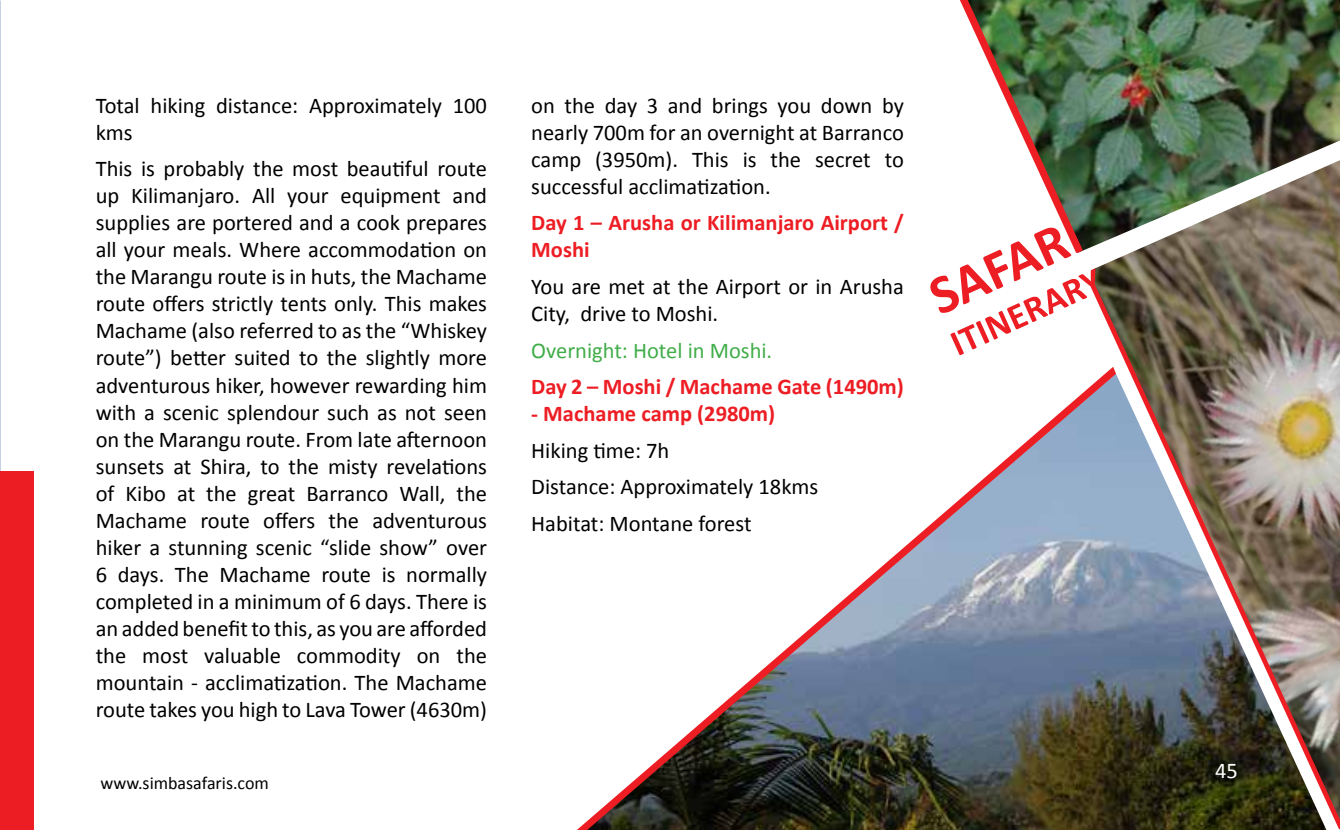
<style>
.page{position:relative;width:1340px;height:830px;background:#fff}
.page>*{position:absolute;margin:0;border:0;box-sizing:border-box;transform-origin:0 0}
.t1{font:22.5px/27px "Calibri";color:#000}
.t2{font:700 22.5px/27px "Calibri";color:#ed1d24}
.t3{font:22.5px "Calibri";color:#41ad49}
.t4{font:22.5px "Calibri";color:#fff}
.t5{font:18px "Calibri";color:#000}
</style>
<div class="page">
<div style="left:0;top:471px;width:33px;height:358px;background:#ed1d24"></div>
<img style="left:1087px;top:0;width:252px;height:249px">
<img style="left:1092px;top:160px;width:247px;height:669px">
<img style="left:1087px;top:268px;width:252px;height:560px">
<svg style="left:930px;top:0;width:157px;height:355px"></svg>
<img style="left:1116px;top:373px;width:210px;height:456px">
<svg style="left:578px;top:366px;width:538px;height:463px"></svg>
<p class="t1" style="left:96px;top:92px;width:393px">Total hiking distance: Approximately 100 kms</p>
<p class="t1" style="left:96px;top:155px;width:393px;text-align:justify">This is probably the most beautiful route up Kilimanjaro. All your equipment and supplies are portered and a cook prepares all your meals. Where accommodation on the Marangu route is in huts, the Machame route offers strictly tents only. This makes Machame (also referred to as the “Whiskey route”) better suited to the slightly more adventurous hiker, however rewarding him with a scenic splendour such as not seen on the Marangu route. From late afternoon sunsets at Shira, to the misty revelations of Kibo at the great Barranco Wall, the Machame route offers the adventurous hiker a stunning scenic “slide show” over 6 days. The Machame route is normally completed in a minimum of 6 days. There is an added benefit to this, as you are afforded the most valuable commodity on the mountain - acclimatization. The Machame route takes you high to Lava Tower (4630m)</p>
<p class="t5" style="left:100px;top:771px;width:170px">www.simbasafaris.com</p>
<p class="t1" style="left:531px;top:92px;width:374px;text-align:justify">on the day 3 and brings you down by nearly 700m for an overnight at Barranco camp (3950m). This is the secret to successful acclimatization.</p>
<p class="t2" style="left:531px;top:209px;width:374px">Day 1 – Arusha or Kilimanjaro Airport /<br>Moshi</p>
<p class="t1" style="left:531px;top:273px;width:374px">You are met at the Airport or in Arusha<br>City, drive to Moshi.</p>
<p class="t3" style="left:531px;top:336px;width:242px">Overnight: Hotel in Moshi.</p>
<p class="t2" style="left:531px;top:373px;width:374px">Day 2 – Moshi / Machame Gate (1490m)</p>
<p class="t2" style="left:531px;top:400px;width:245px">- Machame camp (2980m)</p>
<p class="t1" style="left:531px;top:432px;width:289px;line-height:36.4px">Hiking time: 7h<br>Distance: Approximately 18kms<br>Habitat: Montane forest</p>
<p class="t4" style="left:1215px;top:756px;width:24px">45</p>
</div>
